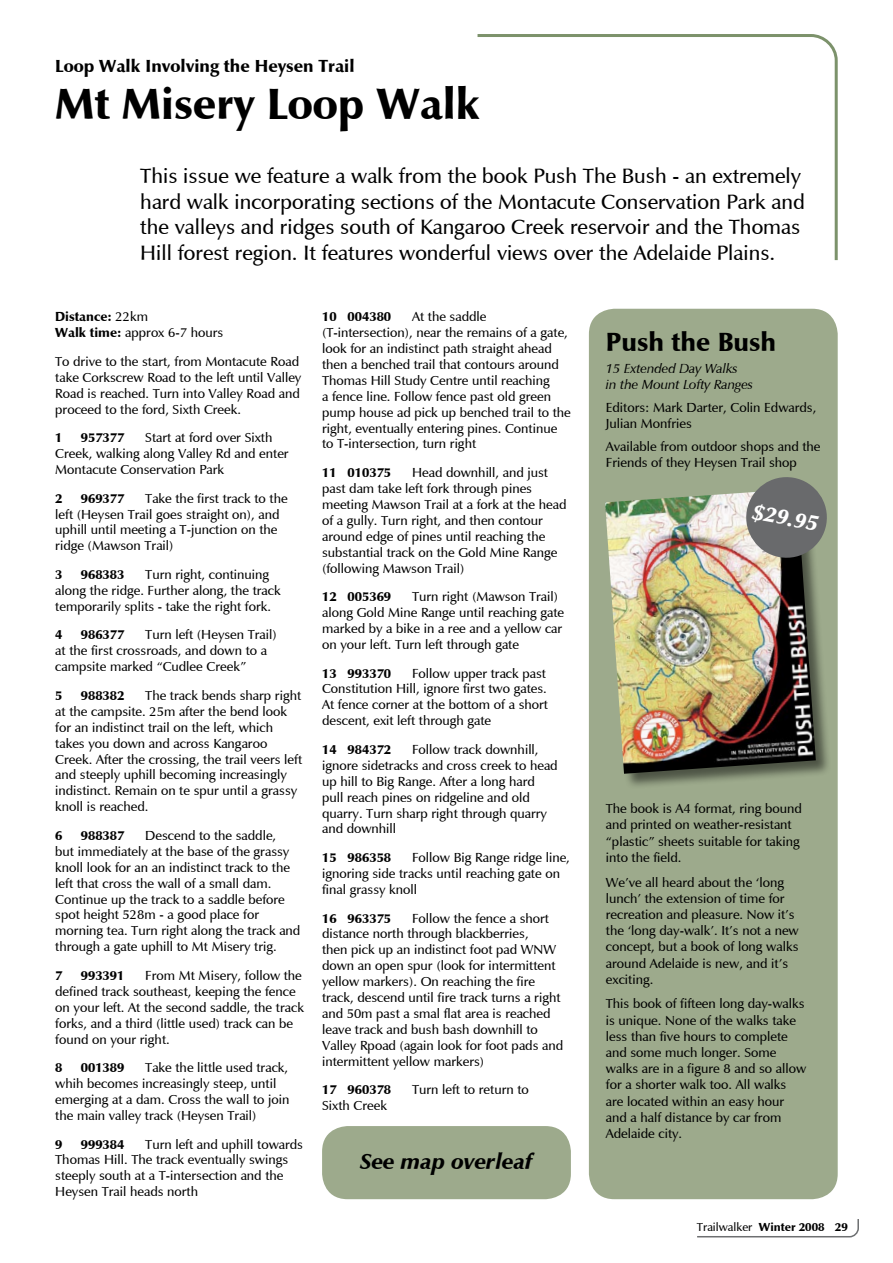
<style>
.page{position:relative;width:893px;height:1263px;background:#fff}
.page>*{position:absolute;margin:0;border:0;box-sizing:border-box;transform-origin:0 0}
.Heading{font:700 45px "Mg Open Cosmetica";color:#000}
.Body_Copy{font:700 27px "Mg Open Cosmetica";color:#000}
.Body_Copy-2{font:italic 700 22.5px "Mg Open Cosmetica";color:#000}
.Body_Copy-3{font:italic 700 22.5px "Mg Open Cosmetica";color:#fff}
.Intro_Para{font:21.3px/25.7px "Mg Open Cosmetica";color:#000}
.Subhead{font:700 18px "Mg Open Cosmetica";color:#000}
.Body_Copy-4{font:13.5px/15.9px "Mg Open Cosmetica";color:#000}
.Body_Copy-5{font:700 13.5px "Mg Open Cosmetica";color:#000}
.Body_Copy-6{font:italic 13.5px/16.2px "Mg Open Cosmetica";color:#000}
.t1{font:700 12px "Mg Open Cosmetica";color:#000}
.s1{font-weight:400}
.s2{font-weight:700}
</style>
<div class="page">
<svg style="left:697px;top:1219px;width:162px;height:19px"></svg>
<div style="left:589px;top:309px;width:249px;height:890px;background:#9daa8c;border-radius:26px"></div>
<div style="left:322px;top:1126px;width:249px;height:73px;background:#9daa8c;border-radius:26px"></div>
<div style="left:605px;top:489px;width:234px;height:307px;background:#000;opacity:.5"></div>
<img style="left:605px;top:489px;width:211px;height:285px">
<svg style="left:743px;top:477px;width:87px;height:84px"></svg>
<svg style="left:477px;top:34px;width:361px;height:227px"></svg>
<p class="Subhead" style="left:55px;top:55px;width:301px">Loop Walk Involving the Heysen Trail</p>
<p class="Heading" style="left:55px;top:78px;width:427px">Mt Misery Loop Walk</p>
<p class="Intro_Para" style="left:140px;top:163px;width:666px">This issue we feature a walk from the book Push The Bush - an extremely hard walk incorporating sections of the Montacute Conservation Park and the valleys and ridges south of Kangaroo Creek reservoir and the Thomas Hill forest region. It features wonderful views over the Adelaide Plains.</p>
<p class="Body_Copy-5" style="left:55px;top:309px;width:94px">Distance: <span class="s1">22km</span></p>
<p class="Body_Copy-4" style="left:55px;top:325px;width:169px"><span class="s2">Walk time:</span> approx 6-7 hours</p>
<p class="Body_Copy-4" style="left:55px;top:353px;width:248px">To drive to the start, from Montacute Road take Corkscrew Road to the left until Valley Road is reached. Turn into Valley Road and proceed to the ford, Sixth Creek.</p>
<p class="Body_Copy-5" style="left:55px;top:430px;width:9px">1</p>
<p class="Body_Copy-5" style="left:81px;top:430px;width:45px">957377</p>
<p class="Body_Copy-4" style="left:55px;top:430px;width:235px;text-indent:90px">Start at ford over Sixth<br>Creek, walking along Valley Rd and enter<br>Montacute Conservation Park</p>
<p class="Body_Copy-5" style="left:55px;top:490px;width:9px">2</p>
<p class="Body_Copy-5" style="left:81px;top:490px;width:45px">969377</p>
<p class="Body_Copy-4" style="left:55px;top:490px;width:234px;text-indent:90px">Take the first track to the left (Heysen Trail goes straight on), and uphill until meeting a T-junction on the ridge (Mawson Trail)</p>
<p class="Body_Copy-5" style="left:55px;top:566px;width:9px">3</p>
<p class="Body_Copy-5" style="left:81px;top:566px;width:45px">968383</p>
<p class="Body_Copy-4" style="left:55px;top:567px;width:227px;text-indent:90px">Turn right, continuing along the ridge. Further along, the track temporarily splits - take the right fork.</p>
<p class="Body_Copy-5" style="left:55px;top:627px;width:9px">4</p>
<p class="Body_Copy-5" style="left:81px;top:627px;width:45px">986377</p>
<p class="Body_Copy-4" style="left:55px;top:627px;width:223px;text-indent:90px">Turn left (Heysen Trail) at the first crossroads, and down to a campsite marked “Cudlee Creek”</p>
<p class="Body_Copy-5" style="left:55px;top:687px;width:9px">5</p>
<p class="Body_Copy-5" style="left:81px;top:687px;width:45px">988382</p>
<p class="Body_Copy-4" style="left:55px;top:688px;width:248px;text-indent:90px">The track bends sharp right at the campsite. 25m after the bend look for an indistinct trail on the left, which takes you down and across Kangaroo Creek. After the crossing, the trail veers left and steeply uphill becoming increasingly indistinct. Remain on te spur until a grassy knoll is reached.</p>
<p class="Body_Copy-5" style="left:55px;top:827px;width:9px">6</p>
<p class="Body_Copy-5" style="left:81px;top:827px;width:45px">988387</p>
<p class="Body_Copy-4" style="left:55px;top:828px;width:247px;text-indent:90px">Descend to the saddle,<br>but immediately at the base of the grassy knoll look for an an indistinct track to the left that cross the wall of a small dam.<br>Continue up the track to a saddle before spot height 528m - a good place for morning tea. Turn right along the track and through a gate uphill to Mt Misery trig.</p>
<p class="Body_Copy-5" style="left:55px;top:967px;width:9px">7</p>
<p class="Body_Copy-5" style="left:81px;top:967px;width:45px">993391</p>
<p class="Body_Copy-4" style="left:55px;top:967px;width:250px;text-indent:90px">From Mt Misery, follow the defined track southeast, keeping the fence on your left. At the second saddle, the track forks, and a third (little used) track can be found on your right.</p>
<p class="Body_Copy-5" style="left:55px;top:1059px;width:9px">8</p>
<p class="Body_Copy-5" style="left:81px;top:1059px;width:45px">001389</p>
<p class="Body_Copy-4" style="left:55px;top:1060px;width:236px;text-indent:90px">Take the little used track, whih becomes increasingly steep, until emerging at a dam. Cross the wall to join the main valley track (Heysen Trail)</p>
<p class="Body_Copy-5" style="left:55px;top:1136px;width:9px">9</p>
<p class="Body_Copy-5" style="left:81px;top:1136px;width:45px">999384</p>
<p class="Body_Copy-4" style="left:55px;top:1136px;width:249px;text-indent:90px">Turn left and uphill towards Thomas Hill. The track eventually swings steeply south at a T-intersection and the Heysen Trail heads north</p>
<p class="Body_Copy-4" style="left:322px;top:309px;width:250px;text-indent:90px">At the saddle (T-intersection), near the remains of a gate, look for an indistinct path straight ahead then a benched trail that contours around Thomas Hill Study Centre until reaching<br>a fence line. Follow fence past old green pump house ad pick up benched trail to the right, eventually entering pines. Continue to T-intersection, turn right</p>
<p class="Body_Copy-5" style="left:322px;top:465px;width:71px">11 010375</p>
<p class="Body_Copy-5" style="left:322px;top:309px;width:71px">10 004380</p>
<p class="Body_Copy-4" style="left:322px;top:465px;width:246px;text-indent:90px">Head downhill, and just past dam take left fork through pines meeting Mawson Trail at a fork at the head of a gully. Turn right, and then contour around edge of pines until reaching the substantial track on the Gold Mine Range (following Mawson Trail)</p>
<p class="Body_Copy-5" style="left:322px;top:589px;width:71px">12 005369</p>
<p class="Body_Copy-4" style="left:322px;top:589px;width:244px;text-indent:90px">Turn right (Mawson Trail) along Gold Mine Range until reaching gate marked by a bike in a ree and a yellow car on your left. Turn left through gate</p>
<p class="Body_Copy-5" style="left:322px;top:665px;width:71px">13 993370</p>
<p class="Body_Copy-4" style="left:322px;top:665px;width:227px;text-indent:90px">Follow upper track past Constitution Hill, ignore first two gates.<br>At fence corner at the bottom of a short descent, exit left through gate</p>
<p class="Body_Copy-5" style="left:322px;top:741px;width:71px">14 984372</p>
<p class="Body_Copy-4" style="left:322px;top:742px;width:237px;text-indent:90px">Follow track downhill, ignore sidetracks and cross creek to head up hill to Big Range. After a long hard pull reach pines on ridgeline and old quarry. Turn sharp right through quarry and downhill</p>
<p class="Body_Copy-5" style="left:322px;top:849px;width:71px">15 986358</p>
<p class="Body_Copy-4" style="left:322px;top:850px;width:249px;text-indent:90px">Follow Big Range ridge line, ignoring side tracks until reaching gate on final grassy knoll</p>
<p class="Body_Copy-5" style="left:322px;top:910px;width:71px">16 963375</p>
<p class="Body_Copy-4" style="left:322px;top:910px;width:242px;text-indent:90px">Follow the fence a short distance north through blackberries,<br>then pick up an indistinct foot pad WNW down an open spur (look for intermittent yellow markers). On reaching the fire track, descend until fire track turns a right and 50m past a smal flat area is reached leave track and bush bash downhill to Valley Rpoad (again look for foot pads and intermittent yellow markers)</p>
<p class="Body_Copy-5" style="left:322px;top:1082px;width:71px">17 960378</p>
<p class="Body_Copy-4" style="left:412px;top:1082px;width:118px">Turn left to return to</p>
<p class="Body_Copy-4" style="left:322px;top:1098px;width:66px">Sixth Creek</p>
<p class="Body_Copy-2" style="left:360px;top:1148px;width:173px">See map overleaf</p>
<p class="Body_Copy" style="left:606px;top:326px;width:172px">Push the Bush</p>
<p class="Body_Copy-6" style="left:606px;top:361px;width:149px">15 Extended Day Walks<br>in the Mount Lofty Ranges</p>
<p class="Body_Copy-4" style="left:606px;top:400px;width:212px">Editors: Mark Darter, Colin Edwards,<br>Julian Monfries</p>
<p class="Body_Copy-4" style="left:606px;top:438px;width:216px">Available from outdoor shops and the<br>Friends of they Heysen Trail shop</p>
<p class="Body_Copy-3" style="left:755px;top:498px;width:68px;rotate:10deg">$29.95</p>
<p class="Body_Copy-4" style="left:606px;top:801px;width:198px">The book is A4 format, ring bound and printed on weather-resistant “plastic” sheets suitable for taking into the field.</p>
<p class="Body_Copy-4" style="left:606px;top:874px;width:194px">We’ve all heard about the ‘long lunch’–the extension of time for recreation and pleasure. Now it’s the ‘long day-walk’. It’s not a new concept, but a book of long walks around Adelaide is new, and it’s exciting.</p>
<p class="Body_Copy-4" style="left:606px;top:996px;width:202px">This book of fifteen long day-walks is unique. None of the walks take less than five hours to complete and some much longer. Some walks are in a figure 8 and so allow for a shorter walk too. All walks are located within an easy hour and a half distance by car from<br>Adelaide city.</p>
<p class="t1" style="left:697px;top:1220px;width:152px"><span class="s1">Trailwalker</span> Winter 2008 29</p>
</div>
